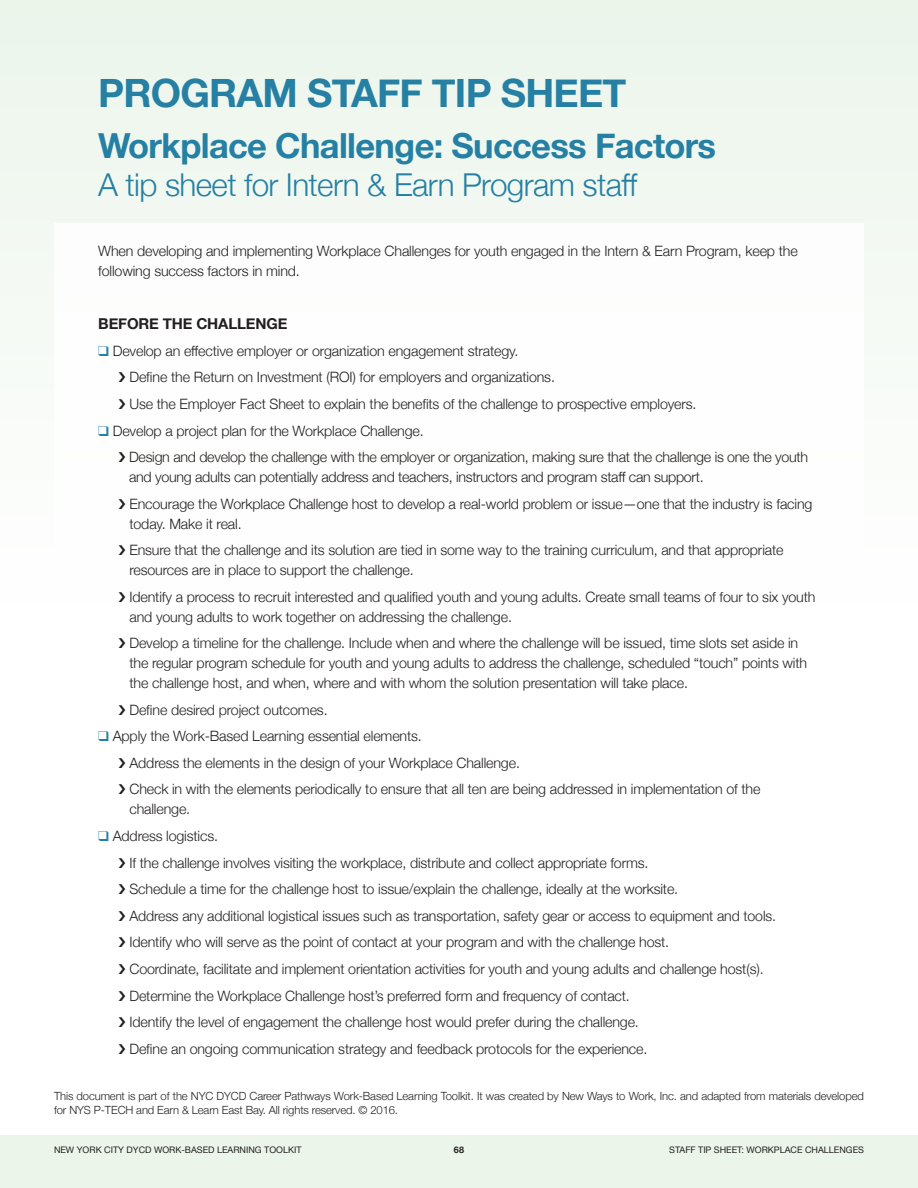
<style>
.page{position:relative;width:918px;height:1188px;background:#fff}
.page>*{position:absolute;margin:0;border:0;box-sizing:border-box;transform-origin:0 0}
.t1{font:700 39px "Helvetica Neue";letter-spacing:-.02em;color:#2580a4}
.t2{font:700 34.5px "Helvetica Neue";letter-spacing:-.02em;color:#2580a4}
.t3{font:300 31.5px "Helvetica Neue";letter-spacing:-.02em;color:#2580a4}
.t4{font:700 15px "Helvetica Neue";letter-spacing:-.01em;color:#231f20}
.Paragraph_Style{font:300 14.25px/19.8px "Helvetica Neue";letter-spacing:-.01em;color:#231f20}
.t5{font:300 11.25px/13.5px "Helvetica Neue";letter-spacing:-.01em;color:#231f20}
.t6{font:9px "Helvetica Neue";color:#231f20}
.t7{font:700 9px "Helvetica Neue";color:#231f20}
.s1{color:#2580a4}
</style>
<div class="page">
<div style="left:0;top:1135px;width:918px;height:53px;background:#ebf5ea"></div>
<div style="left:0;top:0;width:918px;height:602px;background:#ebf5ea"></div>
<div style="left:54px;top:223px;width:810px;height:861px;background:#fff"></div>
<p class="t1" style="left:98px;top:63px;width:530px">PROGRAM STAFF TIP SHEET</p>
<p class="t2" style="left:98px;top:119px;width:619px">Workplace Challenge: Success Factors</p>
<p class="t3" style="left:98px;top:159px;width:541px">A tip sheet for Intern &amp; Earn Program staff</p>
<p class="Paragraph_Style" style="left:98px;top:240px;width:701px">When developing and implementing Workplace Challenges for youth engaged in the Intern &amp; Earn Program, keep the following success factors in mind.</p>
<p class="t4" style="left:98px;top:312px;width:191px">BEFORE THE CHALLENGE</p>
<p class="Paragraph_Style" style="left:98px;top:340px;width:422px"><span class="s1">❑</span> Develop an effective employer or organization engagement strategy.</p>
<p class="Paragraph_Style" style="left:129px;top:366px;width:427px">Define the Return on Investment (ROI) for employers and organizations.</p>
<p class="Paragraph_Style" style="left:129px;top:393px;width:569px">Use the Employer Fact Sheet to explain the benefits of the challenge to prospective employers.</p>
<p class="Paragraph_Style" style="left:98px;top:420px;width:327px"><span class="s1">❑</span> Develop a project plan for the Workplace Challenge.</p>
<p class="Paragraph_Style" style="left:129px;top:446px;width:680px">Design and develop the challenge with the employer or organization, making sure that the challenge is one the youth and young adults can potentially address and teachers, instructors and program staff can support.</p>
<p class="Paragraph_Style" style="left:129px;top:493px;width:685px">Encourage the Workplace Challenge host to develop a real-world problem or issue—one that the industry is facing today. Make it real.</p>
<p class="Paragraph_Style" style="left:129px;top:539px;width:656px">Ensure that the challenge and its solution are tied in some way to the training curriculum, and that appropriate resources are in place to support the challenge.</p>
<p class="Paragraph_Style" style="left:129px;top:586px;width:688px">Identify a process to recruit interested and qualified youth and young adults. Create small teams of four to six youth and young adults to work together on addressing the challenge.</p>
<p class="Paragraph_Style" style="left:129px;top:632px;width:679px">Develop a timeline for the challenge. Include when and where the challenge will be issued, time slots set aside in the regular program schedule for youth and young adults to address the challenge, scheduled “touch” points with the challenge host, and when, where and with whom the solution presentation will take place.</p>
<p class="Paragraph_Style" style="left:129px;top:699px;width:200px">Define desired project outcomes.</p>
<p class="Paragraph_Style" style="left:98px;top:725px;width:325px"><span class="s1">❑</span> Apply the Work-Based Learning essential elements.</p>
<p class="Paragraph_Style" style="left:129px;top:752px;width:392px">Address the elements in the design of your Workplace Challenge.</p>
<p class="Paragraph_Style" style="left:129px;top:778px;width:633px">Check in with the elements periodically to ensure that all ten are being addressed in implementation of the challenge.</p>
<p class="Paragraph_Style" style="left:98px;top:825px;width:121px"><span class="s1">❑</span> Address logistics.</p>
<p class="Paragraph_Style" style="left:129px;top:852px;width:521px">If the challenge involves visiting the workplace, distribute and collect appropriate forms.</p>
<p class="Paragraph_Style" style="left:129px;top:878px;width:550px">Schedule a time for the challenge host to issue/explain the challenge, ideally at the worksite.</p>
<p class="Paragraph_Style" style="left:129px;top:905px;width:648px">Address any additional logistical issues such as transportation, safety gear or access to equipment and tools.</p>
<p class="Paragraph_Style" style="left:129px;top:931px;width:541px">Identify who will serve as the point of contact at your program and with the challenge host.</p>
<p class="Paragraph_Style" style="left:129px;top:958px;width:636px">Coordinate, facilitate and implement orientation activities for youth and young adults and challenge host(s).</p>
<p class="Paragraph_Style" style="left:129px;top:985px;width:502px">Determine the Workplace Challenge host’s preferred form and frequency of contact.</p>
<p class="Paragraph_Style" style="left:129px;top:1011px;width:511px">Identify the level of engagement the challenge host would prefer during the challenge.</p>
<p class="Paragraph_Style" style="left:129px;top:1038px;width:519px">Define an ongoing communication strategy and feedback protocols for the experience.</p>
<p class="t5" style="left:54px;top:1089px;width:811px">This document is part of the NYC DYCD Career Pathways Work-Based Learning Toolkit. It was created by New Ways to Work, Inc. and adapted from materials developed for NYS P-TECH and Earn &amp; Learn East Bay. All rights reserved. © 2016.</p>
<p class="t6" style="left:54px;top:1143px;width:249px">NEW YORK CITY DYCD WORK-BASED LEARNING TOOLKIT</p>
<p class="t7" style="left:454px;top:1143px;width:12px">68</p>
<p class="t6" style="left:669px;top:1143px;width:196px">STAFF TIP SHEET: WORKPLACE CHALLENGES</p>
</div>
